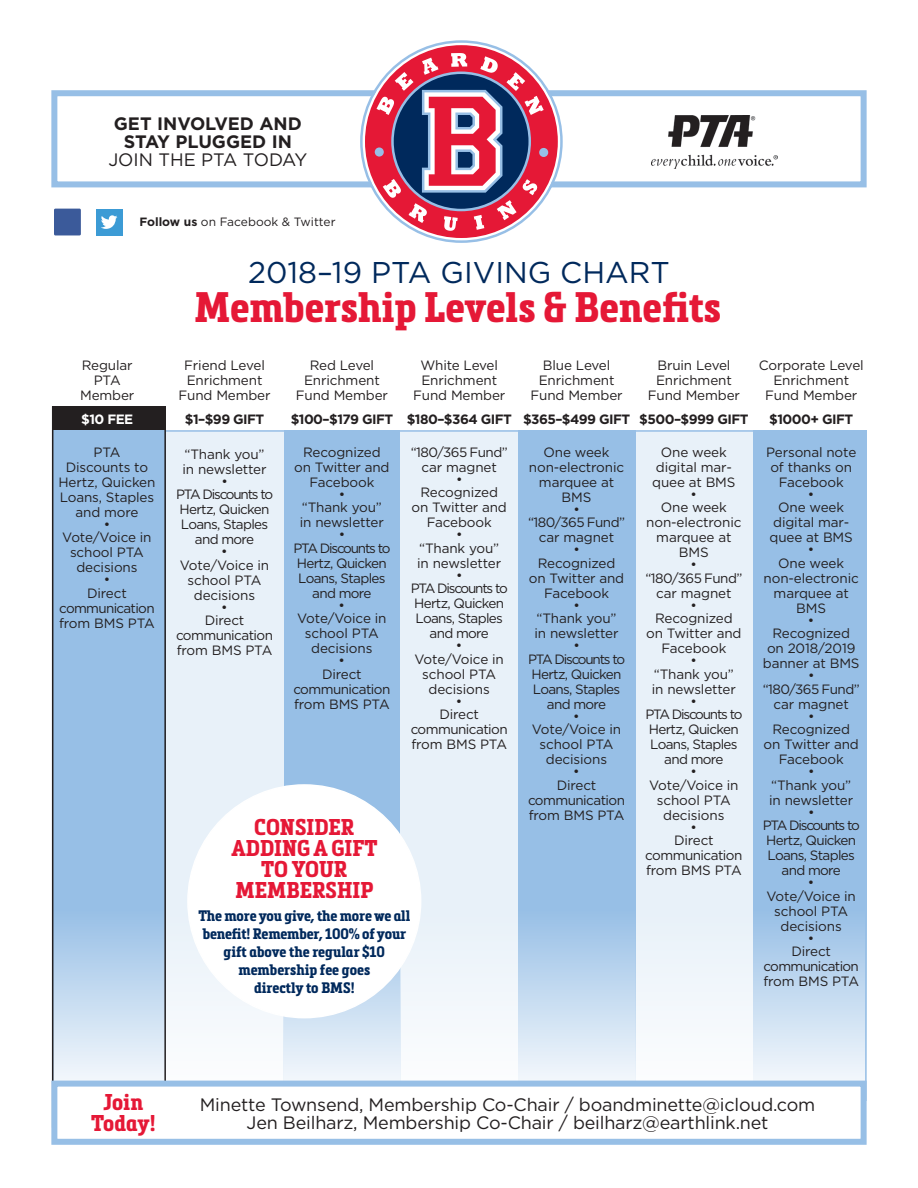
<style>
.page{position:relative;width:918px;height:1188px;background:#fff}
.page>*{position:absolute;margin:0;border:0;box-sizing:border-box;transform-origin:0 0}
.t1{font:700 42px "Metronic Slab Narrow";color:#e51836}
.t2{font:30px "Gotham";color:#00295c}
.t3{font:700 22.5px/21px "Metronic Slab Narrow";color:#e51836;text-align:center}
.t4{font:18px/18px "Gotham";letter-spacing:-.01em;color:#231f20;text-align:center}
.t5{font:700 18px/18px "Gotham";color:#231f20;text-align:center}
.t6{font:700 15px/18px "Metronic Slab Narrow";letter-spacing:-.01em;color:#00295c;text-align:center}
.t7{font:13.5px/15px "Gotham";letter-spacing:-.01em;color:#231f20;text-align:center}
.t8{font:13.5px/15px "Gotham";letter-spacing:-.05em;color:#231f20;text-align:center}
.t9{font:13.5px/15px "Gotham";letter-spacing:-.04em;color:#231f20}
.t10{font:700 13.5px "Gotham";letter-spacing:-.04em;color:#231f20}
.t11{font:13.5px/13.5px "Gotham";letter-spacing:-.09em;color:#231f20;text-align:center}
.t12{font:700 13.5px "Gotham";color:#fff}
.t13{font:12px "Gotham";color:#231f20}
.s1{font-weight:700}
</style>
<div class="page">
<div style="left:52px;top:406px;width:114px;height:24px;background:#231f20"></div>
<svg style="left:55px;top:433px;width:108px;height:648px;background:#a3c6e8"></svg>
<svg style="left:283px;top:433px;width:118px;height:648px;background:#a4c7e9"></svg>
<div style="left:166px;top:430px;width:117px;height:671px;background:#e8f1f9"></div>
<div style="left:401px;top:430px;width:117px;height:671px;background:#e8f1f9"></div>
<div style="left:635px;top:430px;width:118px;height:671px;background:#e8f1f9"></div>
<svg style="left:518px;top:433px;width:117px;height:648px;background:#a3c6e8"></svg>
<svg style="left:753px;top:433px;width:111px;height:648px;background:#a3c6e8"></svg>
<div style="left:52px;top:406px;width:114px;height:722px;border:2px solid #231f20"></div>
<div style="left:188px;top:785px;width:233px;height:233px;background:#fff;border-radius:50%"></div>
<div style="left:51px;top:1081px;width:816px;height:64px;background:#fff;border:6px solid #97bfe6"></div>
<div style="left:51px;top:90px;width:816px;height:97px;border:6px solid #97bfe6"></div>
<svg style="left:360px;top:40px;width:203px;height:203px"></svg>
<img style="left:651px;top:116px;width:126px;height:53px">
<svg style="left:54px;top:209px;width:27px;height:26px"></svg>
<div style="left:96px;top:209px;width:26px;height:26px;background:#3c9bd5"></div>
<svg style="left:101px;top:215px;width:16px;height:14px"></svg>
<h3 class="t5" style="left:114px;top:114px;width:190px">GET INVOLVED AND<br>STAY PLUGGED IN</h3>
<h3 class="t4" style="left:108px;top:150px;width:201px">JOIN THE PTA TODAY</h3>
<p class="t13" style="left:139px;top:214px;width:198px"><span class="s1">Follow us</span> on Facebook &amp; Twitter</p>
<h2 class="t2" style="left:248px;top:253px;width:423px">2018–19 PTA GIVING CHART</h2>
<p class="t7" style="left:80px;top:358px;width:56px">Regular<br>PTA<br>Member</p>
<p class="t12" style="left:81px;top:410px;width:54px">$10 FEE</p>
<p class="t7" style="left:58px;top:444px;width:98px">PTA<br>Discounts to<br>Hertz, Quicken<br>Loans, Staples and more</p>
<p class="t7" style="left:62px;top:517px;width:91px;line-height:13.5px">•<br>Vote/Voice in</p>
<p class="t7" style="left:70px;top:545px;width:75px">school PTA decisions</p>
<p class="t7" style="left:87px;top:573px;width:41px;line-height:13.5px">•<br>Direct</p>
<p class="t8" style="left:59px;top:600px;width:97px;text-align:left">communication from BMS PTA</p>
<h1 class="t1" style="left:195px;top:282px;width:528px">Membership Levels &amp; Benefits</h1>
<p class="t7" style="left:179px;top:358px;width:94px">Friend Level<br>Enrichment<br>Fund Member</p>
<p class="t10" style="left:185px;top:410px;width:81px">$1–$99 GIFT</p>
<p class="t7" style="left:296px;top:358px;width:94px">Red Level<br>Enrichment<br>Fund Member</p>
<p class="t10" style="left:291px;top:410px;width:104px">$100–$179 GIFT</p>
<p class="t7" style="left:413px;top:358px;width:94px">White Level<br>Enrichment<br>Fund Member</p>
<p class="t10" style="left:407px;top:410px;width:107px">$180–$364 GIFT</p>
<p class="t7" style="left:531px;top:358px;width:94px">Blue Level<br>Enrichment<br>Fund Member</p>
<p class="t10" style="left:523px;top:410px;width:109px">$365–$499 GIFT</p>
<p class="t7" style="left:648px;top:358px;width:94px">Bruin Level<br>Enrichment<br>Fund Member</p>
<p class="t10" style="left:639px;top:410px;width:111px">$500–$999 GIFT</p>
<p class="t7" style="left:759px;top:358px;width:106px">Corporate Level<br>Enrichment<br>Fund Member</p>
<p class="t10" style="left:769px;top:410px;width:85px">$1000+ GIFT</p>
<p class="t7" style="left:183px;top:446px;width:86px;text-align:left">“Thank you” in newsletter</p>
<p class="t11" style="left:176px;top:474px;width:99px">•<br>PTA Discounts to</p>
<p class="t8" style="left:180px;top:502px;width:91px">Hertz, Quicken<br>Loans, Staples and more</p>
<p class="t7" style="left:180px;top:545px;width:91px;line-height:13.5px">•<br>Vote/Voice in</p>
<p class="t7" style="left:188px;top:572px;width:75px">school PTA decisions</p>
<p class="t7" style="left:205px;top:600px;width:41px;line-height:13.5px">•<br>Direct</p>
<p class="t9" style="left:176px;top:628px;width:99px">communication from BMS PTA</p>
<p class="t7" style="left:294px;top:444px;width:97px">Recognized on Twitter and<br>Facebook</p>
<p class="t7" style="left:302px;top:487px;width:81px;line-height:13.5px">•<br>“Thank you”</p>
<p class="t7" style="left:300px;top:516px;width:86px;line-height:12px">in newsletter •</p>
<p class="t8" style="left:293px;top:540px;width:99px">PTA Discounts to<br>Hertz, Quicken<br>Loans, Staples and more</p>
<p class="t7" style="left:297px;top:598px;width:91px;line-height:13.5px">•<br>Vote/Voice in</p>
<p class="t7" style="left:305px;top:626px;width:75px">school PTA decisions</p>
<p class="t7" style="left:322px;top:654px;width:41px;line-height:13.5px">•<br>Direct</p>
<p class="t9" style="left:293px;top:681px;width:99px">communication from BMS PTA</p>
<p class="t7" style="left:411px;top:444px;width:99px">“180/365 Fund” car magnet</p>
<p class="t7" style="left:420px;top:472px;width:79px;line-height:13.5px">•<br>Recognized</p>
<p class="t7" style="left:412px;top:500px;width:97px">on Twitter and<br>Facebook</p>
<p class="t7" style="left:419px;top:528px;width:81px;line-height:13.5px">•<br>“Thank you”</p>
<p class="t7" style="left:417px;top:557px;width:86px;line-height:12px">in newsletter •</p>
<p class="t8" style="left:411px;top:581px;width:99px">PTA Discounts to<br>Hertz, Quicken<br>Loans, Staples and more</p>
<p class="t7" style="left:415px;top:639px;width:91px;line-height:13.5px">•<br>Vote/Voice in</p>
<p class="t7" style="left:422px;top:666px;width:75px">school PTA decisions</p>
<p class="t7" style="left:439px;top:694px;width:41px;line-height:13.5px">•<br>Direct</p>
<p class="t9" style="left:411px;top:722px;width:99px">communication from BMS PTA</p>
<h3 class="t3" style="left:232px;top:817px;width:148px">CONSIDER<br>ADDING A GIFT<br>TO YOUR<br>MEMBERSHIP</h3>
<p class="t6" style="left:198px;top:907px;width:213px">The more you give, the more we all benefit! Remember, 100% of your gift above the regular $10 membership fee goes<br>directly to BMS!</p>
<p class="t7" style="left:529px;top:444px;width:97px">One week non-electronic marquee at<br>BMS</p>
<p class="t9" style="left:528px;top:502px;width:99px;line-height:13.5px;text-align:center">•<br>“180/365 Fund”</p>
<p class="t7" style="left:539px;top:531px;width:77px;line-height:12px">car magnet •</p>
<p class="t7" style="left:529px;top:555px;width:97px">Recognized on Twitter and<br>Facebook</p>
<p class="t7" style="left:537px;top:598px;width:81px;line-height:13.5px">•<br>“Thank you”</p>
<p class="t7" style="left:535px;top:627px;width:86px;line-height:12px">in newsletter •</p>
<p class="t8" style="left:528px;top:651px;width:99px">PTA Discounts to<br>Hertz, Quicken<br>Loans, Staples and more</p>
<p class="t7" style="left:532px;top:709px;width:91px;line-height:13.5px">•<br>Vote/Voice in</p>
<p class="t7" style="left:540px;top:737px;width:75px">school PTA decisions</p>
<p class="t7" style="left:557px;top:765px;width:41px;line-height:13.5px">•<br>Direct</p>
<p class="t9" style="left:528px;top:792px;width:99px">communication from BMS PTA</p>
<p class="t7" style="left:652px;top:444px;width:85px">One week digital mar&shy;quee at BMS</p>
<p class="t7" style="left:661px;top:487px;width:67px;line-height:13.5px">•<br>One week</p>
<p class="t7" style="left:646px;top:515px;width:97px">non-electronic marquee at<br>BMS</p>
<p class="t9" style="left:645px;top:558px;width:99px;line-height:13.5px;text-align:center">•<br>“180/365 Fund”</p>
<p class="t7" style="left:656px;top:587px;width:77px;line-height:12px">car magnet •</p>
<p class="t7" style="left:646px;top:611px;width:97px">Recognized on Twitter and<br>Facebook</p>
<p class="t7" style="left:654px;top:654px;width:81px;line-height:13.5px">•<br>“Thank you”</p>
<p class="t7" style="left:652px;top:683px;width:86px;line-height:12px">in newsletter •</p>
<p class="t8" style="left:645px;top:707px;width:99px">PTA Discounts to<br>Hertz, Quicken<br>Loans, Staples and more</p>
<p class="t7" style="left:649px;top:765px;width:91px;line-height:13.5px">•<br>Vote/Voice in</p>
<p class="t7" style="left:657px;top:792px;width:75px">school PTA decisions</p>
<p class="t7" style="left:674px;top:820px;width:41px;line-height:13.5px">•<br>Direct</p>
<p class="t9" style="left:645px;top:848px;width:99px">communication from BMS PTA</p>
<p class="t7" style="left:766px;top:444px;width:92px">Personal note of thanks on<br>Facebook</p>
<p class="t7" style="left:778px;top:487px;width:67px;line-height:13.5px">•<br>One week</p>
<p class="t7" style="left:770px;top:515px;width:85px;text-align:left">digital mar&shy;quee at BMS</p>
<p class="t7" style="left:778px;top:542px;width:67px;line-height:13.5px">•<br>One week</p>
<p class="t7" style="left:764px;top:570px;width:97px">non-electronic marquee at<br>BMS</p>
<p class="t7" style="left:772px;top:613px;width:79px;line-height:13.5px">•<br>Recognized</p>
<p class="t7" style="left:763px;top:641px;width:98px">on 2018/2019 banner at BMS</p>
<p class="t9" style="left:763px;top:668px;width:99px;line-height:13.5px;text-align:center">•<br>“180/365 Fund”</p>
<p class="t7" style="left:774px;top:698px;width:77px;line-height:12px">car magnet •</p>
<p class="t7" style="left:764px;top:722px;width:97px">Recognized on Twitter and<br>Facebook</p>
<p class="t7" style="left:771px;top:764px;width:81px;line-height:13.5px">•<br>“Thank you”</p>
<p class="t7" style="left:769px;top:794px;width:86px;line-height:12px">in newsletter •</p>
<p class="t8" style="left:763px;top:818px;width:99px">PTA Discounts to<br>Hertz, Quicken<br>Loans, Staples and more</p>
<p class="t7" style="left:767px;top:875px;width:91px;line-height:13.5px">•<br>Vote/Voice in</p>
<p class="t7" style="left:774px;top:903px;width:75px">school PTA decisions</p>
<p class="t7" style="left:791px;top:931px;width:41px;line-height:13.5px">•<br>Direct</p>
<p class="t8" style="left:763px;top:959px;width:97px;text-align:left">communication from BMS PTA</p>
<h3 class="t3" style="left:91px;top:1092px;width:66px">Join<br>Today!</h3>
<h3 class="t4" style="left:200px;top:1095px;width:617px">Minette Townsend, Membership Co-Chair / boandminette@icloud.com<br>Jen Beilharz, Membership Co-Chair / beilharz@earthlink.net</h3>
</div>
